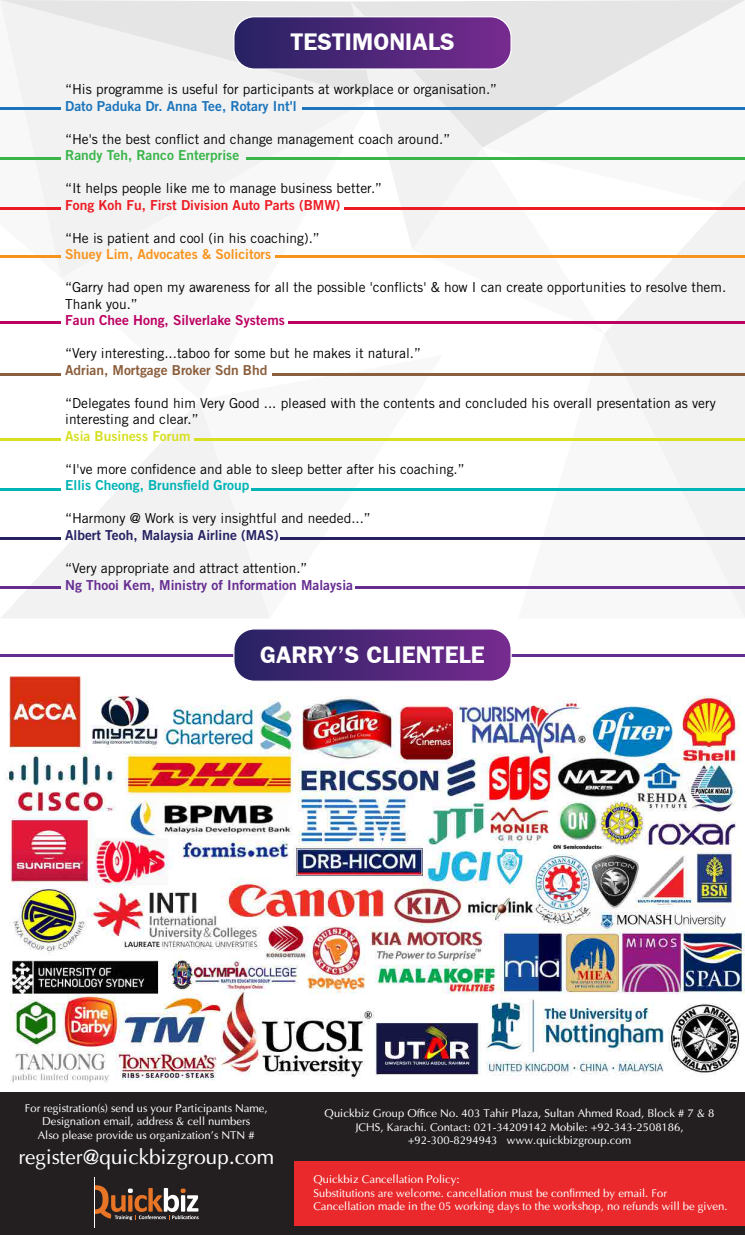
<style>
.page{position:relative;width:745px;height:1235px;background:#fff}
.page>*{position:absolute;margin:0;border:0;box-sizing:border-box;transform-origin:0 0}
.t1{font:24.12px "TFF Franklin Gothic Demi";color:#fff}
.t2{font:20.75px "Optima";color:#fff}
.t3{font:13.75px/16.5px "Trade Gothic LT Std";color:#000}
.t4{font:13.75px "Trade Gothic LT Std Bd 2";color:#662d91}
.t5{font:13.75px "Trade Gothic LT Std Bd 2";color:#ed1c24}
.t6{font:13.75px "Trade Gothic LT Std Bd 2";color:#1c75bc}
.t7{font:13.75px "Trade Gothic LT Std Bd 2";color:#262262}
.t8{font:13.75px "Trade Gothic LT Std Bd 2";color:#bb0062}
.t9{font:13.75px "Trade Gothic LT Std Bd 2";color:#f7941e}
.t10{font:13.75px "Trade Gothic LT Std Bd 2";color:#8b5e3c}
.t11{font:13.75px "Trade Gothic LT Std Bd 2";color:#00b3b5}
.t12{font:13.75px "Trade Gothic LT Std Bd 2";color:#39b54a}
.t13{font:13.75px "Trade Gothic LT Std Bd 2";color:#d7df23}
.t14{font:11.25px/13.5px "Optima";color:#fff;text-align:center}
.s1{font-family:"Myriad Pro"}
.s2{font-family:"Helvetica LT Std";font-stretch:condensed}
</style>
<div class="page">
<img style="left:5px;top:676px;width:739px;height:407px">
<hr style="left:0;top:654px;width:744px;height:2px;background:#662d91">
<div style="left:722px;top:204px;width:22px;height:130px;background:#f2f2f2"></div>
<svg style="left:603px;top:206px;width:119px;height:128px;fill:#f2f2f2"></svg>
<svg style="left:517px;top:334px;width:227px;height:281px"></svg>
<svg style="left:442px;top:375px;width:75px;height:214px"></svg>
<svg style="left:199px;top:375px;width:243px;height:243px"></svg>
<svg style="left:0;top:373px;width:199px;height:245px"></svg>
<svg style="left:61px;top:373px;width:311px;height:27px"></svg>
<svg style="left:603px;top:159px;width:141px;height:45px"></svg>
<svg style="left:603px;top:0;width:141px;height:80px;fill:#f1f1f1"></svg>
<svg style="left:0;top:0;width:603px;height:324px"></svg>
<div style="left:233px;top:16px;width:278px;height:54px;border:1px solid #fff;border-radius:21px"></div>
<hr style="left:302px;top:107px;width:442px;height:3px;background:#1c75bc">
<hr style="left:246px;top:157px;width:498px;height:2px;background:#39b54a">
<hr style="left:273px;top:373px;width:471px;height:2px;background:#8b5e3c">
<hr style="left:194px;top:439px;width:550px;height:2px;background:#d7df23">
<hr style="left:251px;top:488px;width:493px;height:3px;background:#00b3b5">
<hr style="left:281px;top:537px;width:463px;height:2px;background:#262262">
<hr style="left:356px;top:586px;width:388px;height:2px;background:#662d91">
<hr style="left:276px;top:255px;width:468px;height:2px;background:#f7941e">
<hr style="left:288px;top:321px;width:456px;height:2px;background:#bb0062">
<hr style="left:344px;top:207px;width:400px;height:2px;background:#ed1c24">
<hr style="left:0;top:107px;width:60px;height:3px;background:#1c75bc">
<hr style="left:0;top:157px;width:60px;height:2px;background:#39b54a">
<hr style="left:0;top:373px;width:60px;height:2px;background:#8b5e3c">
<hr style="left:0;top:439px;width:60px;height:2px;background:#d7df23">
<hr style="left:0;top:488px;width:60px;height:3px;background:#00b3b5">
<hr style="left:0;top:537px;width:60px;height:2px;background:#262262">
<hr style="left:0;top:586px;width:60px;height:2px;background:#662d91">
<hr style="left:0;top:255px;width:60px;height:2px;background:#f7941e">
<hr style="left:0;top:321px;width:60px;height:2px;background:#bb0062">
<hr style="left:0;top:207px;width:60px;height:2px;background:#ed1c24">
<svg style="left:234px;top:630px;width:277px;height:51px;background:#522b7b"></svg>
<div style="left:233px;top:628px;width:278px;height:54px;border:1px solid #fff;border-radius:21px"></div>
<div style="left:0;top:1092px;width:744px;height:143px;background:#231f20"></div>
<div style="left:294px;top:1161px;width:450px;height:64px;background:#e9292b"></div>
<svg style="left:95px;top:1185px;width:103px;height:35px"></svg>
<hr style="left:94px;top:1177px;width:1px;height:51px;background:#fff">
<h1 class="t1" style="left:290px;top:28px;width:166px">TESTIMONIALS</h1>
<p class="t3" style="left:65px;top:81px;width:433px">“His programme is useful for participants at workplace or organisation.”</p>
<p class="t6" style="left:65px;top:98px;width:233px">Dato Paduka Dr. Anna Tee, Rotary Int'l</p>
<p class="t3" style="left:65px;top:131px;width:386px">“He's the best conflict and change management coach around.”</p>
<p class="t12" style="left:65px;top:147px;width:175px">Randy Teh, Ranco Enterprise</p>
<p class="t3" style="left:65px;top:180px;width:318px">“It helps people like me to manage business better.”</p>
<p class="t5" style="left:65px;top:197px;width:276px">Fong Koh Fu, First Division Auto Parts (BMW)</p>
<p class="t3" style="left:65px;top:230px;width:256px">“He is patient and cool (in his coaching).”</p>
<p class="t9" style="left:65px;top:246px;width:207px">Shuey Lim, Advocates &amp; Solicitors</p>
<p class="t3" style="left:65px;top:279px;width:662px">“Garry had open my awareness for all the possible 'conflicts' &amp; how I can create opportunities to resolve them.<br>Thank you.”</p>
<p class="t8" style="left:65px;top:312px;width:221px">Faun Chee Hong, Silverlake Systems</p>
<p class="t3" style="left:65px;top:345px;width:357px">“Very interesting...taboo for some but he makes it natural.”</p>
<p class="t10" style="left:65px;top:362px;width:204px">Adrian, Mortgage Broker Sdn Bhd</p>
<p class="t3" style="left:65px;top:395px;width:651px">“Delegates found him Very Good ... pleased with the contents and concluded his overall presentation as very interesting and clear.”</p>
<p class="t13" style="left:65px;top:428px;width:127px">Asia Business Forum</p>
<p class="t3" style="left:65px;top:461px;width:401px">“I've more confidence and able to sleep better after his coaching.”</p>
<p class="t11" style="left:65px;top:477px;width:186px">Ellis Cheong, Brunsfield Group</p>
<p class="t3" style="left:65px;top:510px;width:307px">“Harmony @ Work is very insightful and needed...”</p>
<p class="t7" style="left:65px;top:527px;width:215px">Albert Teoh, Malaysia Airline (MAS)</p>
<p class="t3" style="left:65px;top:560px;width:243px">“Very appropriate and attract attention.”</p>
<p class="t4" style="left:65px;top:576px;width:289px">Ng Thooi Kem, Ministry of Information Malaysia</p>
<h1 class="t1" style="left:260px;top:640px;width:226px">GARRY’S CLIENTELE</h1>
<p class="t14" style="left:25px;top:1101px;width:244px">For registration(s) send us your Participants Name,<br>Designation email, address &amp; cell numbers<br>Also please provide us organization’s NTN #</p>
<h2 class="t2" style="left:18px;top:1144px;width:257px">register@quickbizgroup.com</h2>
<p class="t14" style="left:324px;top:1107px;width:391px">Quickbiz Group Of<span class="s1">fi</span>ce No. 403 Tahir Plaza, Sultan Ahmed Road, Block # 7 &amp; 8<br>JCHS, Karachi. Contact: 021-34209142 Mobile: +92-343-2508186, +92-300-8294943 www.quickbizgroup.com</p>
<p class="t14" style="left:313px;top:1173px;width:415px;text-align:left">Quickbiz Cancellation Policy:<br>Substitutions are welcome. cancellation must be con<span class="s2">fi</span>rmed by email. For<br>Cancellation made in the 05 working days to the workshop, no refunds will be given.</p>
</div>
